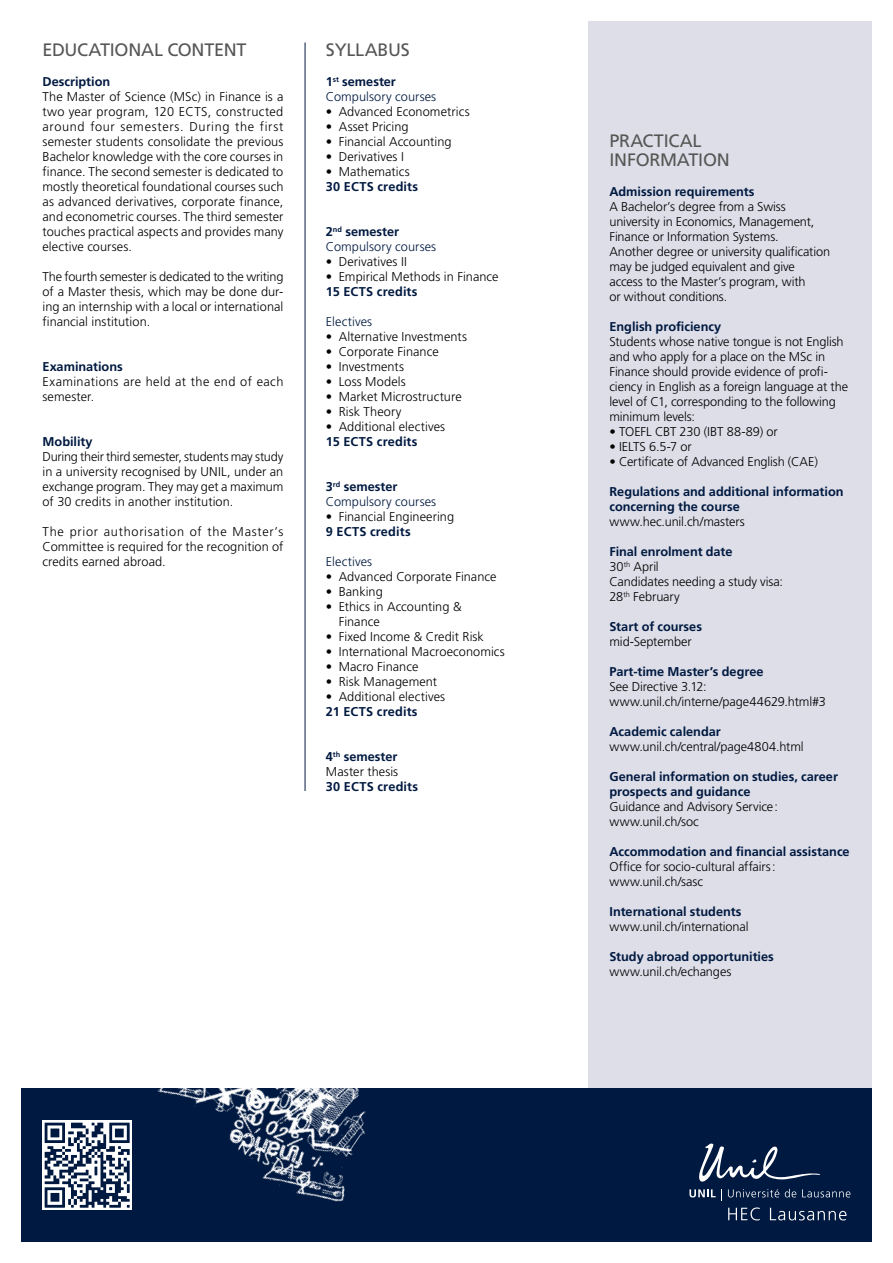
<style>
.page{position:relative;width:893px;height:1263px;background:#fff}
.page>*{position:absolute;margin:0;border:0;box-sizing:border-box;transform-origin:0 0}
.t1{font:18px/19.5px "Frutiger LT Std";letter-spacing:-.015em;color:#565655}
.t2{font:300 12.75px/15px "Frutiger LT Std";color:#000}
.t3{font:700 12.75px/15px "Frutiger LT Std";color:#001940}
.t4{font:300 12.75px/15px "Frutiger LT Std";letter-spacing:.005em;color:#001940}
.t5{font:300 12.75px/15px "Frutiger LT Std";letter-spacing:.03em;color:#000}
.s1{font-weight:700}
.s2{font-weight:700;color:#001940}
</style>
<div class="page">
<div style="left:588px;top:21px;width:284px;height:1068px;background:#dddee8"></div>
<hr style="left:305px;top:43px;width:1px;height:748px;background:#001940">
<div style="left:21px;top:1089px;width:851px;height:153px;background:#001940"></div>
<img style="left:128px;top:1088px;width:293px;height:114px">
<svg style="left:699px;top:1143px;width:122px;height:39px"></svg>
<svg style="left:689px;top:1189px;width:33px;height:11px"></svg>
<svg style="left:728px;top:1189px;width:51px;height:8px"></svg>
<svg style="left:785px;top:1189px;width:11px;height:8px"></svg>
<svg style="left:802px;top:1189px;width:48px;height:8px"></svg>
<svg style="left:728px;top:1207px;width:32px;height:13px"></svg>
<svg style="left:770px;top:1208px;width:76px;height:12px"></svg>
<svg style="left:43px;top:1120px;width:89px;height:90px"></svg>
<svg style="left:45px;top:1123px;width:85px;height:85px"></svg>
<h1 class="t1" style="left:43px;top:40px;width:205px">EDUCATIONAL CONTENT</h1>
<p class="t3" style="left:43px;top:74px;width:69px">Description</p>
<p class="t2" style="left:43px;top:89px;width:242px;text-align:justify">The Master of Science (MSc) in Finance is a two year program, 120 ECTS, constructed around four semesters. During the first semester students consolidate the previous Bachelor knowledge with the core courses in finance. The second semester is dedicated to mostly theoretical foundational courses such as advanced derivatives, corporate finance, and econometric courses. The third semester touches practical aspects and provides many elective courses.</p>
<p class="t2" style="left:43px;top:269px;width:242px;text-align:justify">The fourth semester is dedicated to the writing of a Master thesis, which may be done dur&shy;ing an internship with a local or international financial institution.</p>
<p class="t3" style="left:43px;top:359px;width:82px">Examinations</p>
<p class="t5" style="left:43px;top:374px;width:242px">Examinations are held at the end of each semester.</p>
<p class="t3" style="left:43px;top:434px;width:52px">Mobility</p>
<p class="t2" style="left:43px;top:449px;width:242px;text-align:justify">During their third semester, students may study in a university recognised by UNIL, under an exchange program. They may get a maximum of 30 credits in another institution.</p>
<p class="t2" style="left:43px;top:524px;width:242px;text-align:justify">The prior authorisation of the Master’s Committee is required for the recognition of credits earned abroad.</p>
<h1 class="t1" style="left:326px;top:40px;width:85px">SYLLABUS</h1>
<p class="t4" style="left:326px;top:74px;width:112px"><span class="s1">1</span><sup>st</sup> <span class="s1">semester<br></span>Compulsory courses</p>
<p class="t2" style="left:326px;top:104px;width:145px">• Advanced Econometrics</p>
<p class="t2" style="left:326px;top:119px;width:84px">• Asset Pricing</p>
<p class="t2" style="left:326px;top:134px;width:127px">• Financial Accounting</p>
<p class="t2" style="left:326px;top:149px;width:79px">• Derivatives I</p>
<p class="t2" style="left:326px;top:164px;width:85px">• Mathematics</p>
<p class="t3" style="left:326px;top:179px;width:94px">30 ECTS credits</p>
<p class="t4" style="left:326px;top:224px;width:112px"><span class="s1">2</span><sup>nd</sup> <span class="s1">semester<br></span>Compulsory courses</p>
<p class="t2" style="left:326px;top:254px;width:83px">• Derivatives II</p>
<p class="t2" style="left:326px;top:269px;width:174px">• Empirical Methods in Finance</p>
<p class="t3" style="left:326px;top:284px;width:93px">15 ECTS credits</p>
<p class="t4" style="left:326px;top:314px;width:48px">Electives</p>
<p class="t2" style="left:326px;top:329px;width:143px">• Alternative Investments</p>
<p class="t2" style="left:326px;top:344px;width:114px">• Corporate Finance</p>
<p class="t2" style="left:326px;top:359px;width:80px">• Investments</p>
<p class="t2" style="left:326px;top:374px;width:81px">• Loss Models</p>
<p class="t2" style="left:326px;top:389px;width:137px">• Market Microstructure</p>
<p class="t2" style="left:326px;top:404px;width:77px">• Risk Theory</p>
<p class="t2" style="left:326px;top:419px;width:121px">• Additional electives</p>
<p class="t3" style="left:326px;top:434px;width:93px">15 ECTS credits</p>
<p class="t4" style="left:326px;top:479px;width:112px"><span class="s1">3</span><sup>rd</sup> <span class="s1">semester<br></span>Compulsory courses</p>
<p class="t2" style="left:326px;top:509px;width:130px">• Financial Engineering</p>
<p class="t3" style="left:326px;top:524px;width:86px">9 ECTS credits</p>
<p class="t4" style="left:326px;top:554px;width:48px">Electives</p>
<p class="t2" style="left:326px;top:569px;width:172px">• Advanced Corporate Finance</p>
<p class="t2" style="left:326px;top:584px;width:58px">• Banking</p>
<p class="t2" style="left:339px;top:599px;width:124px;text-indent:-13px">• Ethics in Accounting &amp;<br>Finance</p>
<p class="t2" style="left:326px;top:629px;width:160px">• Fixed Income &amp; Credit Risk</p>
<p class="t2" style="left:326px;top:644px;width:180px">• International Macroeconomics</p>
<p class="t2" style="left:326px;top:659px;width:94px">• Macro Finance</p>
<p class="t2" style="left:326px;top:674px;width:113px">• Risk Management</p>
<p class="t2" style="left:326px;top:689px;width:121px">• Additional electives</p>
<p class="t3" style="left:326px;top:704px;width:93px">21 ECTS credits</p>
<p class="t2" style="left:326px;top:749px;width:74px"><span class="s2">4</span><sup>th</sup> <span class="s2">semester<br></span>Master thesis</p>
<p class="t3" style="left:326px;top:779px;width:94px">30 ECTS credits</p>
<h1 class="t1" style="left:609px;top:131px;width:122px">PRACTICAL<br>INFORMATION</h1>
<p class="t3" style="left:609px;top:185px;width:147px">Admission requirements</p>
<p class="t2" style="left:609px;top:200px;width:222px">A Bachelor’s degree from a Swiss university in Economics, Management, Finance or Information Systems.<br>Another degree or university qualification may be judged equivalent and give access to the Master’s program, with<br>or without conditions.</p>
<p class="t3" style="left:609px;top:319px;width:113px">English proficiency</p>
<p class="t2" style="left:609px;top:335px;width:240px">Students whose native tongue is not English and who apply for a place on the MSc in Finance should provide evidence of profi&shy;ciency in English as a foreign language at the level of C1, corresponding to the following minimum levels:</p>
<p class="t2" style="left:609px;top:425px;width:170px">• TOEFL CBT 230 (IBT 88-89) or</p>
<p class="t2" style="left:609px;top:440px;width:84px">• IELTS 6.5-7 or</p>
<p class="t2" style="left:609px;top:455px;width:210px">• Certificate of Advanced English (CAE)</p>
<p class="t3" style="left:609px;top:484px;width:236px">Regulations and additional information concerning the course</p>
<p class="t2" style="left:609px;top:515px;width:137px">www.hec.unil.ch/masters</p>
<p class="t2" style="left:609px;top:545px;width:175px"><span class="s2">Final enrolment date<br></span>30<sup>th</sup> April<br>Candidates needing a study visa:<br>28<sup>th</sup> February</p>
<p class="t3" style="left:609px;top:620px;width:94px">Start of courses</p>
<p class="t2" style="left:609px;top:635px;width:84px">mid-September</p>
<p class="t3" style="left:609px;top:665px;width:156px">Part-time Master’s degree</p>
<p class="t2" style="left:609px;top:680px;width:218px">See Directive 3.12: www.unil.ch/interne/page44629.html#3</p>
<p class="t3" style="left:609px;top:724px;width:113px">Academic calendar</p>
<p class="t2" style="left:609px;top:740px;width:196px">www.unil.ch/central/page4804.html</p>
<p class="t3" style="left:609px;top:769px;width:230px">General information on studies, career prospects and guidance</p>
<p class="t2" style="left:609px;top:800px;width:170px">Guidance and Advisory Service: www.unil.ch/soc</p>
<p class="t3" style="left:609px;top:844px;width:242px">Accommodation and financial assistance</p>
<p class="t2" style="left:609px;top:860px;width:168px">Office for socio-cultural affairs: www.unil.ch/sasc</p>
<p class="t3" style="left:609px;top:904px;width:134px">International students</p>
<p class="t2" style="left:609px;top:920px;width:141px">www.unil.ch/international</p>
<p class="t3" style="left:609px;top:949px;width:166px">Study abroad opportunities</p>
<p class="t2" style="left:609px;top:965px;width:123px">www.unil.ch/echanges</p>
</div>
